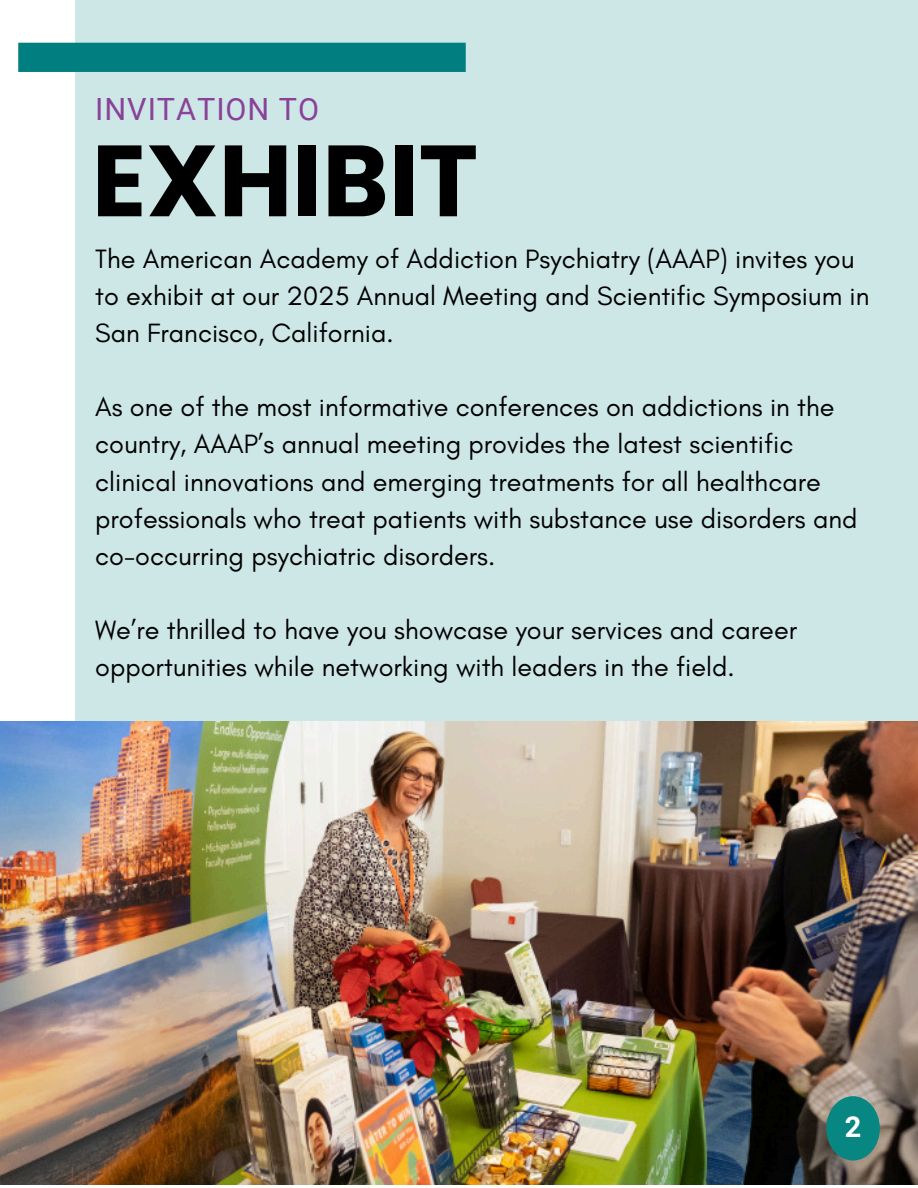
<style>
.page{position:relative;width:918px;height:1188px;background:#fff}
.page>*{position:absolute;margin:0;border:0;box-sizing:border-box;transform-origin:0 0}
.t1{font:700 100.95px "Poppins";color:#000}
.t2{font:30.6px "Roboto";letter-spacing:.03em;color:#894298}
.t3{font:700 28.8px "Roboto";color:#fff}
.t4{font:27px/37.2px "Glacial Indifference";color:#000}
</style>
<div class="page">
<div style="left:75px;top:0;width:843px;height:1184px;background:#cde6e6"></div>
<img style="left:0;top:721px;width:918px;height:464px">
<div style="left:826px;top:1096px;width:54px;height:65px;background:#078682;border-radius:50%"></div>
<div style="left:18px;top:43px;width:448px;height:29px;background:#007e80"></div>
<p class="t2" style="left:95px;top:92px;width:225px">INVITATION TO</p>
<p class="t1" style="left:92px;top:110px;width:388px">EXHIBIT</p>
<h2 class="t4" style="left:95px;top:240px;width:776px">The American Academy of Addiction Psychiatry (AAAP) invites you to exhibit at our 2025 Annual Meeting and Scientific Symposium in<br>San Francisco, California.</h2>
<h1 class="t4" style="left:95px;top:388px;width:764px">As one of the most informative conferences on addictions in the country, AAAP’s annual meeting provides the latest scientific clinical innovations and emerging treatments for all healthcare professionals who treat patients with substance use disorders and co-occurring psychiatric disorders.</h1>
<p class="t4" style="left:95px;top:611px;width:703px">We’re thrilled to have you showcase your services and career opportunities while networking with leaders in the field.</p>
<p class="t3" style="left:845px;top:1110px;width:18px">2</p>
</div>
